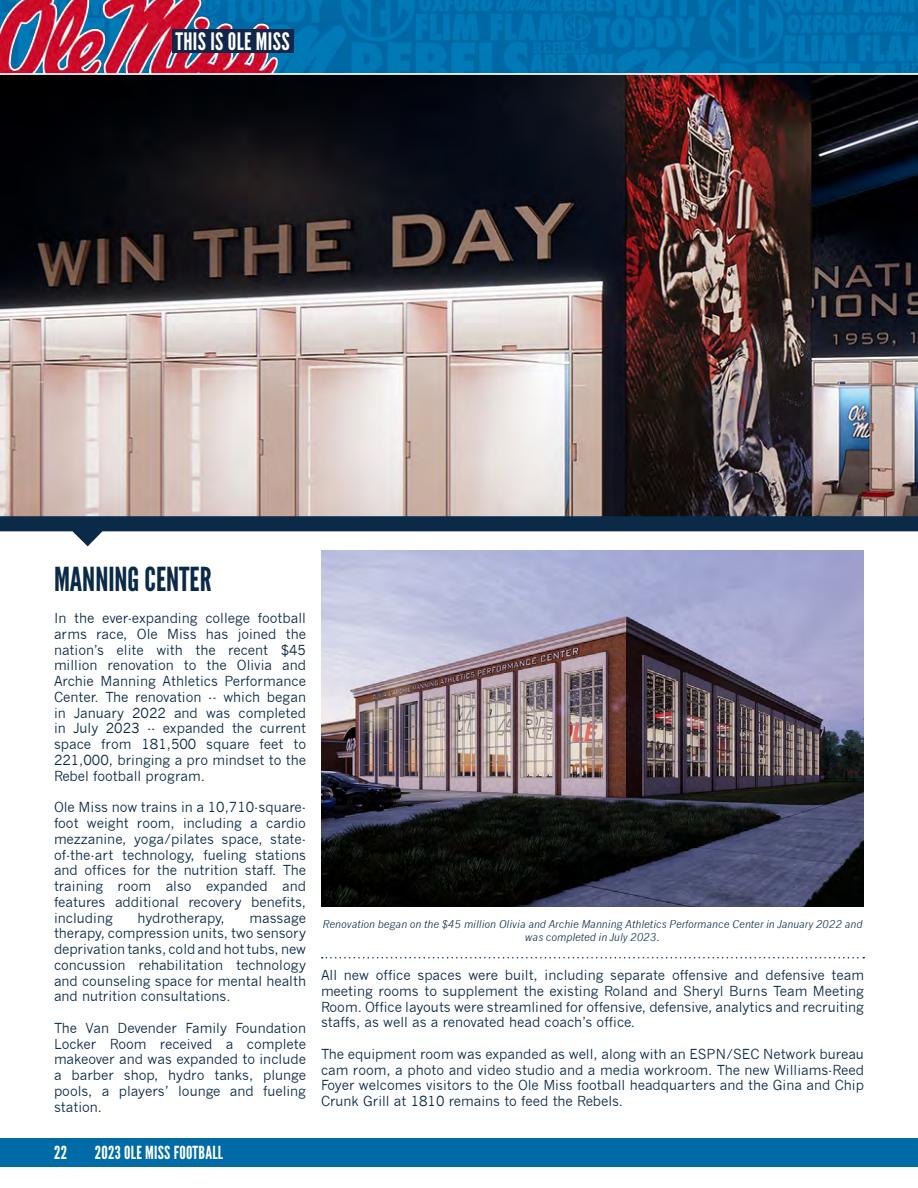
<style>
.page{position:relative;width:918px;height:1188px;background:#fff}
.page>*{position:absolute;margin:0;border:0;box-sizing:border-box;transform-origin:0 0}
.t1{font:33px "League Gothic";color:#0a2a47}
.t2{font:24px "League Gothic";letter-spacing:.015em;color:#fff}
.t3{font:18px "League Gothic";letter-spacing:.015em;color:#fff}
.t4{font:13.5px/15.8px "News Gothic";color:#0a2a47;text-align:justify}
.t5{font:italic 10.5px/12.6px "News Gothic";color:#0a2a47;text-align:center}
</style>
<div class="page">
<div style="left:0;top:1138px;width:918px;height:28px;background:#006ba6"></div>
<img style="left:298px;top:0;width:620px;height:73px">
<img style="left:0;top:0;width:298px;height:73px">
<div style="left:172px;top:29px;width:121px;height:24px;background:#122649"></div>
<img style="left:0;top:75px;width:918px;height:441px">
<svg style="left:0;top:516px;width:918px;height:30px"></svg>
<img style="left:321px;top:551px;width:543px;height:355px">
<svg style="left:322px;top:957px;width:542px;height:1px"></svg>
<h2 class="t2" style="left:175px;top:27px;width:116px">THIS IS OLE MISS</h2>
<p class="t1" style="left:54px;top:560px;width:159px">MANNING CENTER</p>
<p class="t4" style="left:54px;top:610px;width:254px">In the ever-expanding college football arms race, Ole Miss has joined the nation’s elite with the recent $45 million renovation to the Olivia and Archie Manning Athletics Performance Center. The renovation -- which began in January 2022 and was completed in July 2023 -- expanded the current space from 181,500 square feet to 221,000, bringing a pro mindset to the Rebel football program.</p>
<p class="t4" style="left:54px;top:800px;width:254px">Ole Miss now trains in a 10,710-square&shy;foot weight room, including a cardio mezzanine, yoga/pilates space, state&shy;of-the-art technology, fueling stations and offices for the nutrition staff. The training room also expanded and features additional recovery benefits, including</p>
<p class="t4" style="left:137px;top:910px;width:89px">hydrotherapy,</p>
<p class="t4" style="left:54px;top:910px;width:254px;text-indent:196px">massage therapy, compression units, two sensory deprivation tanks, cold and hot tubs, new concussion rehabilitation technology and counseling space for mental health and nutrition consultations.</p>
<p class="t4" style="left:54px;top:1020px;width:254px">The Van Devender Family Foundation Locker Room received a complete makeover and was expanded to include a barber shop, hydro tanks, plunge pools, a players’ lounge and fueling station.</p>
<h3 class="t3" style="left:54px;top:1142px;width:15px">22</h3>
<h3 class="t3" style="left:95px;top:1142px;width:130px">2023 OLE MISS FOOTBALL</h3>
<p class="t5" style="left:323px;top:918px;width:541px">Renovation began on the $45 million Olivia and Archie Manning Athletics Performance Center in January 2022 and was completed in July 2023.</p>
<p class="t4" style="left:321px;top:967px;width:545px">All new office spaces were built, including separate offensive and defensive team meeting rooms to supplement the existing Roland and Sheryl Burns Team Meeting Room. Office layouts were streamlined for offensive, defensive, analytics and recruiting staffs, as well as a renovated head coach’s office.</p>
<p class="t4" style="left:321px;top:1046px;width:544px">The equipment room was expanded as well, along with an ESPN/SEC Network bureau cam room, a photo and video studio and a media workroom. The new Williams-Reed Foyer welcomes visitors to the Ole Miss football headquarters and the Gina and Chip Crunk Grill at 1810 remains to feed the Rebels.</p>
</div>
